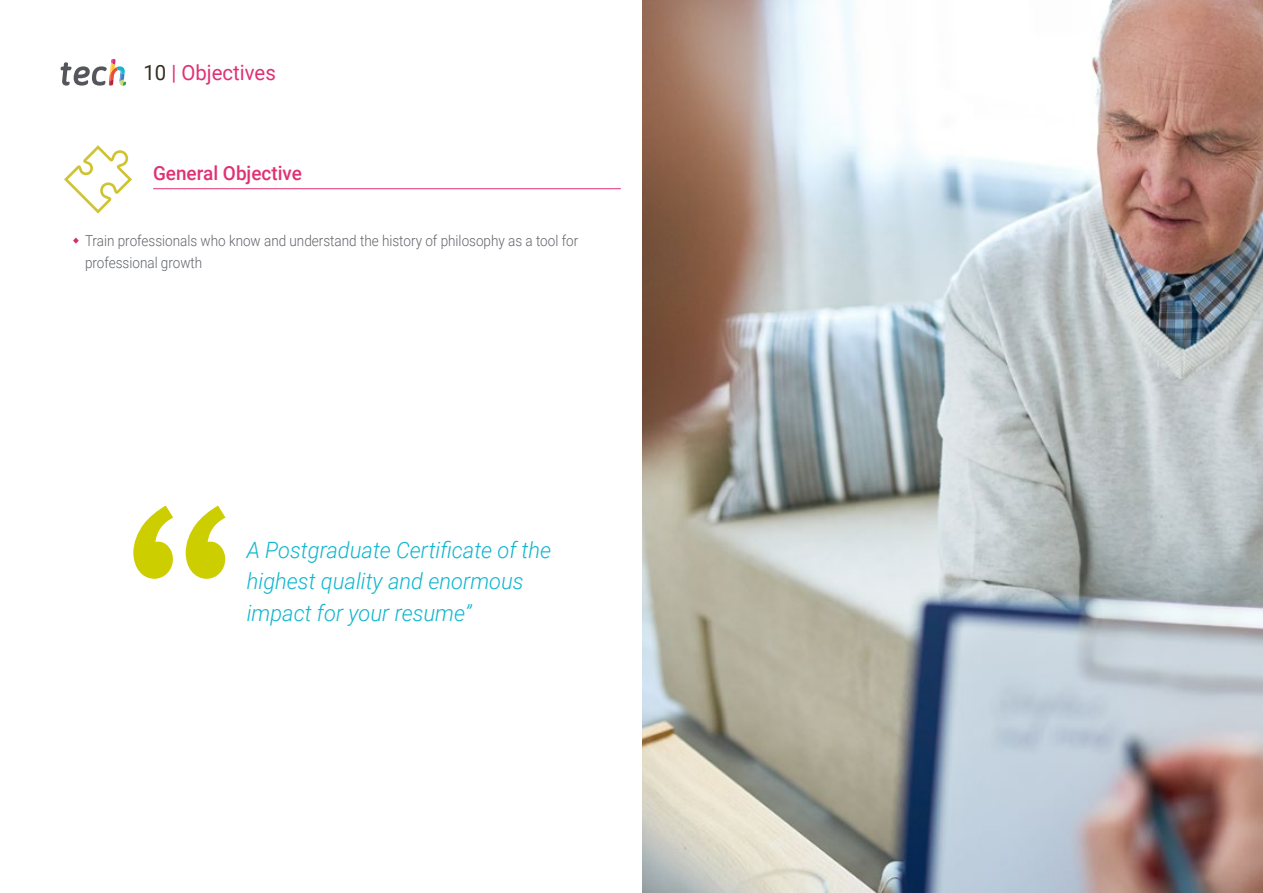
<style>
.page{position:relative;width:1263px;height:893px;background:#fff}
.page>*{position:absolute;margin:0;border:0;box-sizing:border-box;transform-origin:0 0}
.t1{font:italic 300 22.5px/31.5px "Roboto";color:#0fb6cf}
.t2{font:21px "Roboto";color:#df3174}
.t3{font:500 19.5px "Roboto";color:#df3174}
.t4{font:300 15px/22.5px "Roboto";color:#61646a;scale:.9 1}
.s1{color:#312e20}
</style>
<div class="page">
<hr style="left:153px;top:188px;width:468px;height:1px;background:#df3174">
<svg style="left:64px;top:145px;width:68px;height:69px"></svg>
<svg style="left:61px;top:59px;width:65px;height:27px"></svg>
<img style="left:642px;top:0;width:621px;height:893px">
<svg style="left:133px;top:506px;width:92px;height:73px"></svg>
<h2 class="t2" style="left:144px;top:57px;width:134px"><span class="s1">10</span> | Objectives</h2>
<h3 class="t3" style="left:153px;top:160px;width:150px">General Objective</h3>
<p class="t4" style="left:85px;top:229px;width:550px">Train professionals who know and understand the history of philosophy as a tool for professional growth</p>
<h1 class="t1" style="left:247px;top:533px;width:306px">A Postgraduate Certificate of the highest quality and enormous impact for your resume”</h1>
</div>
